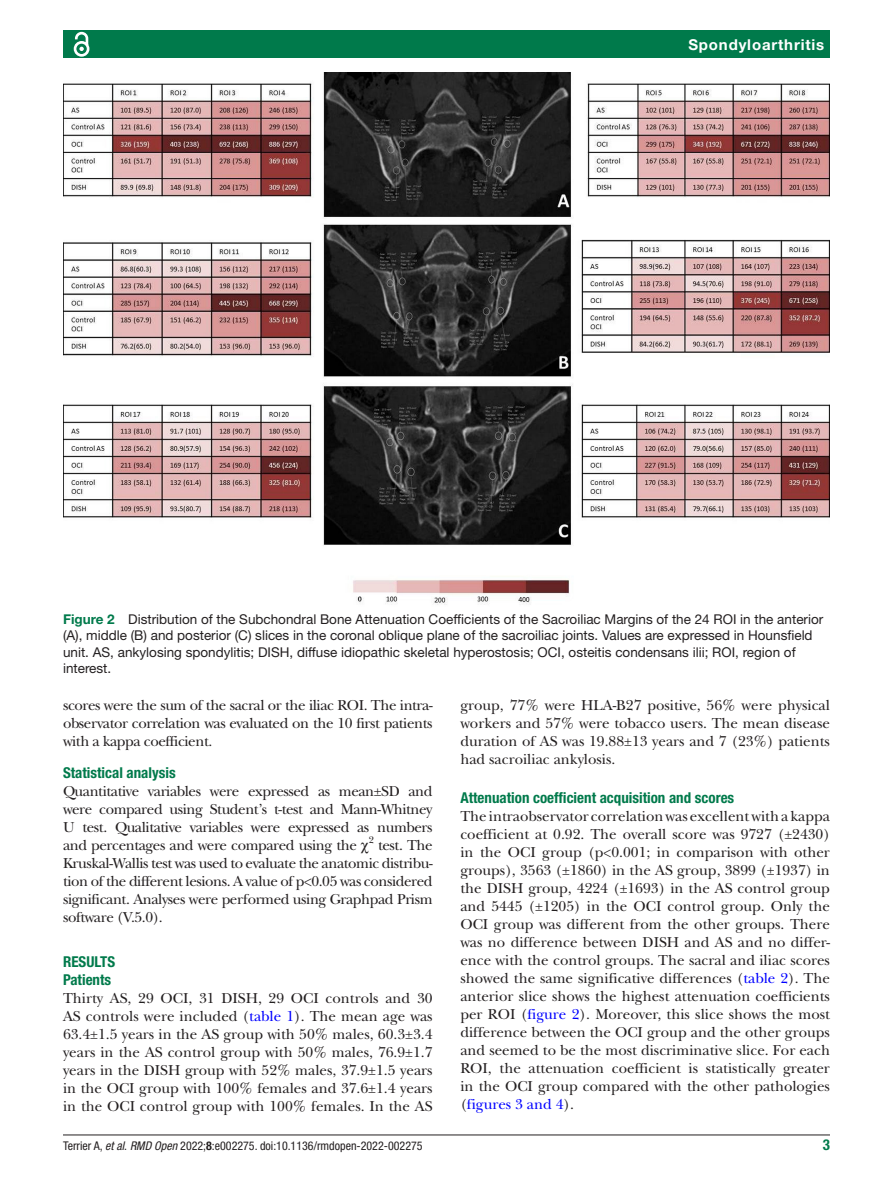
<style>
.page{position:relative;width:893px;height:1191px;background:#fff}
.page>*{position:absolute;margin:0;border:0;box-sizing:border-box;transform-origin:0 0}
.t1{font:15px/18px "New Baskerville";color:#231f20;text-align:justify}
.t2{font:700 condensed 15px/18px "Helvetica Neue LT Std";color:#007a4b}
.t3{font:700 15px "Helvetica Neue LT Std";letter-spacing:.055em;color:#fff}
.t4{font:13.5px/16.2px "Helvetica Neue LT Std";color:#231f20}
.t5{font:condensed 12px "Helvetica Neue LT Std";color:#231f20}
.t6{font:9.9px "New Baskerville";color:#231f20}
.s1{font-weight:700;color:#007a4b}
.s2{color:#00f}
.s3{font-style:italic}
.s4{font-weight:700}
</style>
<div class="page">
<hr style="left:63px;top:1134px;width:767px;height:1px;background:#231f20">
<div style="left:63px;top:31px;width:767px;height:27px;background:#007a4b"></div>
<svg style="left:73px;top:31px;width:17px;height:26px"></svg>
<img style="left:63px;top:73px;width:767px;height:532px">
<p class="t3" style="left:688px;top:35px;width:137px">Spondyloarthritis</p>
<p class="t4" style="left:63px;top:611px;width:762px"><span class="s1">Figure 2</span> Distribution of the Subchondral Bone Attenuation Coefficients of the Sacroiliac Margins of the 24 ROI in the anterior (A), middle (B) and posterior (C) slices in the coronal oblique plane of the sacroiliac joints. Values are expressed in Hounsfield unit. AS, ankylosing spondylitis; DISH, diffuse idiopathic skeletal hyperostosis; OCI, osteitis condensans ilii; ROI, region of interest.</p>
<p class="t1" style="left:63px;top:696px;width:371px">scores were the sum of the sacral or the iliac ROI. The intra&shy;observator correlation was evaluated on the 10 first patients with a kappa coefficient.</p>
<p class="t2" style="left:63px;top:763px;width:114px">Statistical analysis</p>
<p class="t1" style="left:63px;top:782px;width:371px">Quantitative variables were expressed as mean±SD and were compared using Student’s t-test and Mann-Whitney U test. Qualitative variables were expressed as numbers and percentages and were compared using the</p>
<p class="t6" style="left:369px;top:834px;width:7px">2</p>
<p class="t1" style="left:63px;top:836px;width:371px;text-indent:315px">test. The Kruskal-Wallis test was used to evaluate the anatomic distribu&shy;tion of the different lesions. A value of p&lt;0.05 was considered significant. Analyses were performed using Graphpad Prism software (V.5.0).</p>
<p class="t2" style="left:63px;top:952px;width:54px">RESULTS<br>Patients</p>
<p class="t1" style="left:63px;top:989px;width:371px">Thirty AS, 29 OCI, 31 DISH, 29 OCI controls and 30<br>AS controls were included (<span class="s2">table 1</span>). The mean age was 63.4±1.5 years in the AS group with 50% males, 60.3±3.4 years in the AS control group with 50% males, 76.9±1.7 years in the DISH group with 52% males, 37.9±1.5 years in the OCI group with 100% females and 37.6±1.4 years in the OCI control group with 100% females. In the AS</p>
<p class="t1" style="left:460px;top:696px;width:371px">group, 77% were HLA-B27 positive, 56% were physical workers and 57% were tobacco users. The mean disease duration of AS was 19.88±13 years and 7 (23%) patients had sacroiliac ankylosis.</p>
<p class="t2" style="left:460px;top:788px;width:275px">Attenuation coefficient acquisition and scores</p>
<p class="t1" style="left:460px;top:807px;width:371px">The intraobservator correlation was excellent with a kappa coefficient at 0.92. The overall score was 9727 (±2430) in the OCI group (p&lt;0.001; in comparison with other groups), 3563 (±1860) in the AS group, 3899 (±1937) in the DISH group, 4224 (±1693) in the AS control group and 5445 (±1205) in the OCI control group. Only the OCI group was different from the other groups. There was no difference between DISH and AS and no differ&shy;ence with the control groups. The sacral and iliac scores showed the same significative differences (<span class="s2">table 2</span>). The anterior slice shows the highest attenuation coefficients per ROI (<span class="s2">figure 2</span>). Moreover, this slice shows the most difference between the OCI group and the other groups and seemed to be the most discriminative slice. For each ROI, the attenuation coefficient is statistically greater in the OCI group compared with the other pathologies (<span class="s2">figures 3 and 4</span>).</p>
<p class="t5" style="left:63px;top:1138px;width:361px">Terrier A, <span class="s3">et al</span>. <span class="s3">RMD Open</span> 2022;<span class="s4">8</span>:e002275. doi:10.1136/rmdopen-2022-002275</p>
<p class="t2" style="left:823px;top:1135px;width:9px">3</p>
</div>
